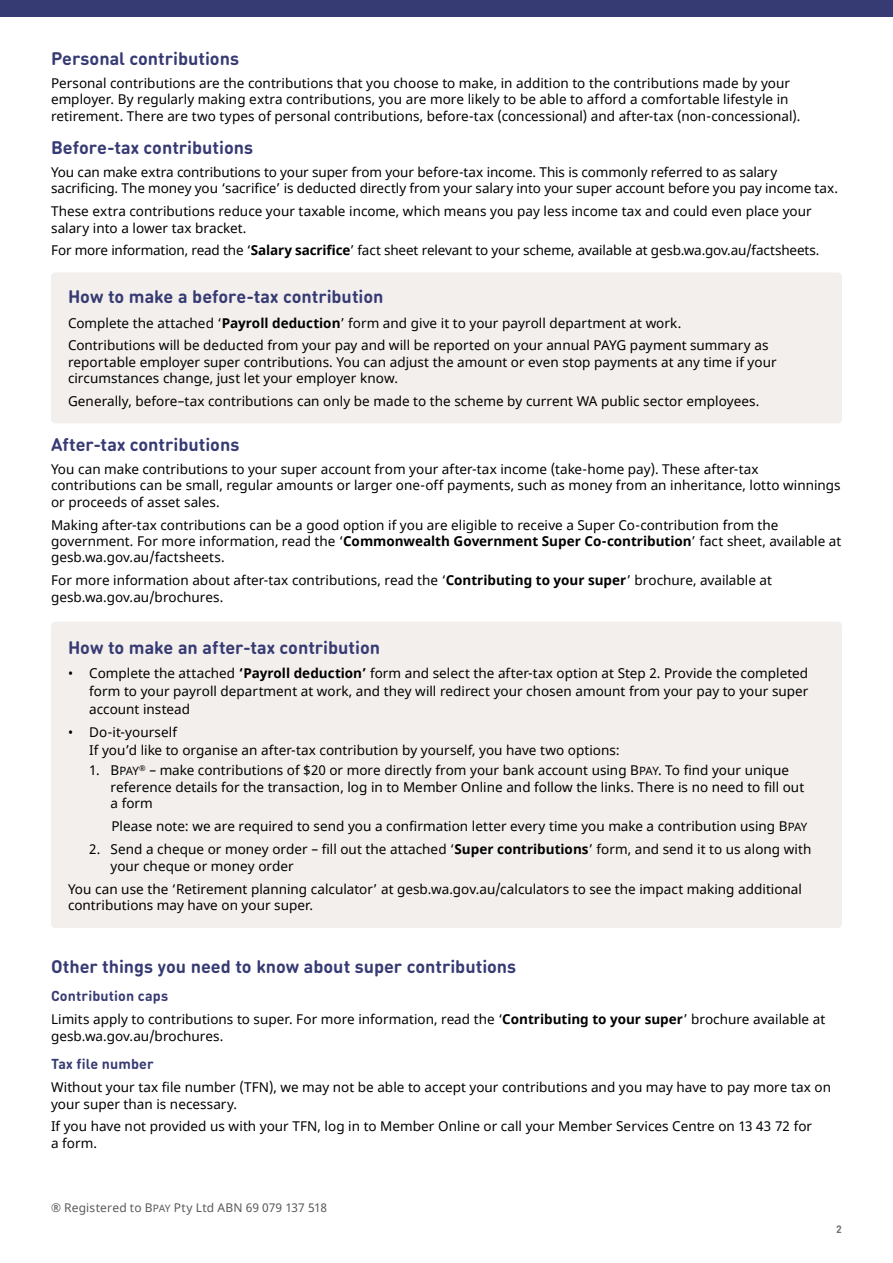
<style>
.page{position:relative;width:893px;height:1263px;background:#fff}
.page>*{position:absolute;margin:0;border:0;box-sizing:border-box;transform-origin:0 0}
.t1{font:700 18px "DIN Round Pro";color:#373b74}
.t2{font:700 14.25px "DIN Round Pro";letter-spacing:.01em;color:#373b74}
.t3{font:13.5px/16.5px "Noto Sans";color:#000}
.t4{font:12px "Noto Sans";letter-spacing:.015em;color:#58595b}
.t5{font:700 10.5px "DIN Round Pro";color:#6d6e71}
.s1{font-weight:700}
.s2{font-family:"Noto Sans SC850"}
.s3{font-family:"Noto Sans SC850";font-size:11.55px}
.s4{font-family:"Noto Sans SC850";font-size:10.2px}
</style>
<div class="page">
<div style="left:0;top:0;width:893px;height:17px;background:#373b74"></div>
<div style="left:51px;top:272px;width:791px;height:151px;background:#f3efec;border-radius:4px"></div>
<div style="left:51px;top:622px;width:791px;height:306px;background:#f3efec;border-radius:4px"></div>
<h1 class="t1" style="left:51px;top:46px;width:190px">Personal contributions</h1>
<p class="t3" style="left:51px;top:75px;width:751px">Personal contributions are the contributions that you choose to make, in addition to the contributions made by your employer. By regularly making extra contributions, you are more likely to be able to afford a comfortable lifestyle in retirement. There are two types of personal contributions, before-tax (concessional) and after-tax (non-concessional).</p>
<h1 class="t1" style="left:51px;top:135px;width:204px">Before-tax contributions</h1>
<p class="t3" style="left:51px;top:164px;width:788px">You can make extra contributions to your super from your before-tax income. This is commonly referred to as salary sacrificing. The money you ‘sacrifice’ is deducted directly from your salary into your super account before you pay income tax.</p>
<p class="t3" style="left:51px;top:203px;width:762px">These extra contributions reduce your taxable income, which means you pay less income tax and could even place your salary into a lower tax bracket.</p>
<p class="t3" style="left:51px;top:243px;width:770px">For more information, read the ‘<span class="s1">Salary sacrifice</span>’ fact sheet relevant to your scheme, available at gesb.wa.gov.au/factsheets.</p>
<h1 class="t1" style="left:68px;top:284px;width:317px">How to make a before-tax contribution</h1>
<p class="t3" style="left:68px;top:312px;width:702px;line-height:23px">Complete the attached ‘<span class="s1">Payroll deduction</span>’ form and give it to your payroll department at work.<br>Contributions will be deducted from your pay and will be reported on your annual PAYG payment summary as</p>
<p class="t3" style="left:68px;top:354px;width:710px">reportable employer super contributions. You can adjust the amount or even stop payments at any time if your circumstances change, just let your employer know.</p>
<p class="t3" style="left:68px;top:394px;width:693px">Generally, before–tax contributions can only be made to the scheme by current WA public sector employees.</p>
<h1 class="t1" style="left:51px;top:432px;width:190px">After-tax contributions</h1>
<p class="t3" style="left:51px;top:461px;width:791px">You can make contributions to your super account from your after-tax income (take-home pay). These after-tax contributions can be small, regular amounts or larger one-off payments, such as money from an inheritance, lotto winnings or proceeds of asset sales.</p>
<p class="t3" style="left:51px;top:517px;width:792px">Making after-tax contributions can be a good option if you are eligible to receive a Super Co-contribution from the government. For more information, read the ‘<span class="s1">Commonwealth Government Super Co-contribution</span>’ fact sheet, available at gesb.wa.gov.au/factsheets.</p>
<p class="t3" style="left:51px;top:573px;width:722px">For more information about after-tax contributions, read the ‘<span class="s1">Contributing to your super</span>’ brochure, available at gesb.wa.gov.au/brochures.</p>
<h1 class="t1" style="left:68px;top:635px;width:314px">How to make an after-tax contribution</h1>
<p class="t3" style="left:89px;top:665px;width:721px;line-height:18px;text-align:justify;text-indent:-21px">• Complete the attached <span class="s1">‘Payroll deduction’</span> form and select the after-tax option at Step 2. Provide the completed form to your payroll department at work, and they will redirect your chosen amount from your pay to your super account instead</p>
<p class="t3" style="left:89px;top:723px;width:532px;line-height:18px;text-indent:-21px">• Do-it-yourself<br>If you’d like to organise an after-tax contribution by yourself, you have two options:</p>
<p class="t3" style="left:111px;top:763px;width:695px;text-indent:-21px">1. <span class="s2">B</span><span class="s3">PAY</span><sup>®</sup> – make contributions of $20 or more directly from your bank account using <span class="s2">B</span><span class="s3">PAY</span>. To find your unique reference details for the transaction, log in to Member Online and follow the links. There is no need to fill out a form</p>
<p class="t3" style="left:112px;top:819px;width:697px">Please note: we are required to send you a confirmation letter every time you make a contribution using <span class="s2">B</span><span class="s3">PAY</span></p>
<p class="t3" style="left:111px;top:841px;width:702px;text-indent:-21px">2. Send a cheque or money order – fill out the attached ‘<span class="s1">Super contributions</span>’ form, and send it to us along with your cheque or money order</p>
<p class="t3" style="left:68px;top:881px;width:735px">You can use the ‘Retirement planning calculator’ at gesb.wa.gov.au/calculators to see the impact making additional contributions may have on your super.</p>
<h1 class="t1" style="left:51px;top:953px;width:467px">Other things you need to know about super contributions</h1>
<p class="t2" style="left:51px;top:986px;width:119px">Contribution caps</p>
<p class="t3" style="left:51px;top:1011px;width:776px">Limits apply to contributions to super. For more information, read the ‘<span class="s1">Contributing to your super</span>’ brochure available at gesb.wa.gov.au/brochures.</p>
<p class="t2" style="left:51px;top:1054px;width:104px">Tax file number</p>
<p class="t3" style="left:51px;top:1079px;width:782px">Without your tax file number (TFN), we may not be able to accept your contributions and you may have to pay more tax on your super than is necessary.</p>
<p class="t3" style="left:51px;top:1119px;width:763px">If you have not provided us with your TFN, log in to Member Online or call your Member Services Centre on 13 43 72 for a form.</p>
<p class="t4" style="left:51px;top:1199px;width:278px">® Registered to B<span class="s4">PAY</span> Pty Ltd ABN 69 079 137 518</p>
<p class="t5" style="left:836px;top:1222px;width:7px">2</p>
</div>
